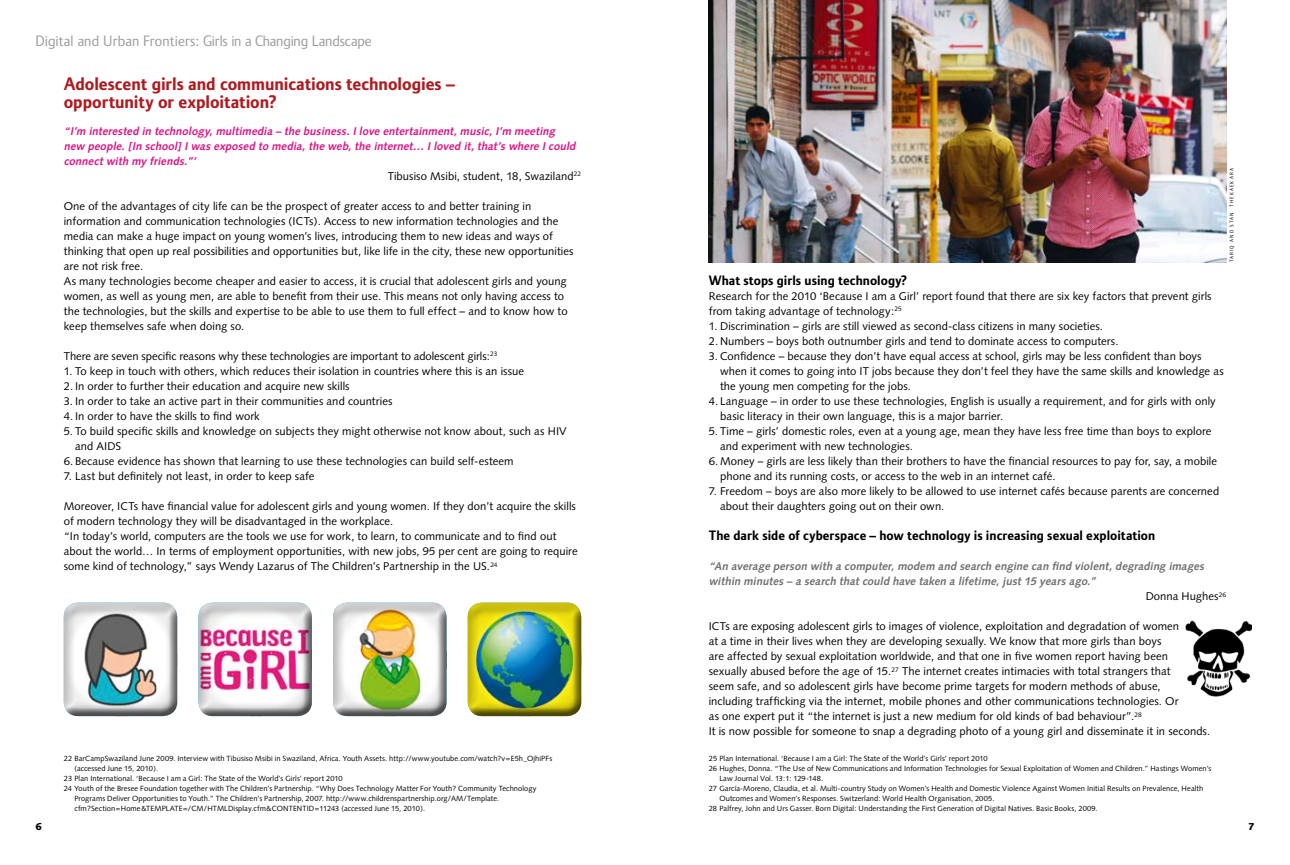
<style>
.page{position:relative;width:1290px;height:865px;background:#fff}
.page>*{position:absolute;margin:0;border:0;box-sizing:border-box;transform-origin:0 0}
.t1{font:700 17.5px/17.5px "Plan";color:#af1a1f}
.t2{font:14.5px "Plan Roman";letter-spacing:-.005em;color:#9c9c9c}
.t3{font:700 13.12px "Plan";letter-spacing:.005em;color:#000}
.t4{font:11.25px/15px "Syntax";letter-spacing:.005em;color:#000}
.t5{font:italic 700 11.25px "Syntax";color:#e11283}
.t6{font:italic 700 11.25px "Syntax";color:#6f6f6e}
.t7{font:900 10px "Syntax";color:#000}
.t8{font:7.5px "Syntax";letter-spacing:.01em;color:#000}
.t9{font:5px "Plan Roman";letter-spacing:.22em;color:#000}
</style>
<div class="page">
<div style="left:63px;top:602px;width:115px;height:106px;background:#fff;opacity:.75"></div>
<div style="left:63px;top:605px;width:115px;height:112px;background:#000;opacity:.75"></div>
<img style="left:709px;top:0;width:517px;height:262px">
<div style="left:467px;top:601px;width:115px;height:106px;background:#fff;opacity:.75"></div>
<div style="left:467px;top:605px;width:115px;height:112px;background:#000;opacity:.75"></div>
<div style="left:332px;top:601px;width:116px;height:106px;background:#fff;opacity:.75"></div>
<div style="left:332px;top:605px;width:116px;height:112px;background:#000;opacity:.75"></div>
<div style="left:197px;top:602px;width:116px;height:105px;background:#fff;opacity:.75"></div>
<div style="left:197px;top:605px;width:116px;height:112px;background:#000;opacity:.75"></div>
<img style="left:1185px;top:620px;width:66px;height:77px">
<p class="t2" style="left:35px;top:33px;width:338px">Digital and Urban Frontiers: Girls in a Changing Landscape</p>
<h1 class="t1" style="left:64px;top:75px;width:392px">Adolescent girls and communications technologies – opportunity or exploitation?</h1>
<p class="t5" style="left:64px;top:125px;width:495px">“I’m interested in technology, multimedia – the business. I love entertainment, music, I’m meeting</p>
<p class="t5" style="left:64px;top:140px;width:515px">new people. [In school] I was exposed to media, the web, the internet… I loved it, that’s where I could</p>
<p class="t5" style="left:64px;top:155px;width:136px">connect with my friends.”’</p>
<p class="t4" style="left:388px;top:169px;width:195px">Tibusiso Msibi, student, 18, Swaziland<sup>22</sup></p>
<p class="t4" style="left:64px;top:199px;width:511px">One of the advantages of city life can be the prospect of greater access to and better training in information and communication technologies (ICTs). Access to new information technologies and the media can make a huge impact on young women’s lives, introducing them to new ideas and ways of thinking that open up real possibilities and opportunities but, like life in the city, these new opportunities are not risk free.<br>As many technologies become cheaper and easier to access, it is crucial that adolescent girls and young women, as well as young men, are able to benefit from their use. This means not only having access to the technologies, but the skills and expertise to be able to use them to full effect – and to know how to keep themselves safe when doing so.</p>
<p class="t4" style="left:64px;top:349px;width:435px">There are seven specific reasons why these technologies are important to adolescent girls:<sup>23</sup></p>
<p class="t4" style="left:64px;top:364px;width:462px">1. To keep in touch with others, which reduces their isolation in countries where this is an issue</p>
<p class="t4" style="left:64px;top:379px;width:287px">2. In order to further their education and acquire new skills</p>
<p class="t4" style="left:64px;top:394px;width:330px">3. In order to take an active part in their communities and countries</p>
<p class="t4" style="left:64px;top:409px;width:198px">4. In order to have the skills to find work</p>
<p class="t4" style="left:75px;top:424px;width:493px;text-indent:-11px">5. To build specific skills and knowledge on subjects they might otherwise not know about, such as HIV and AIDS</p>
<p class="t4" style="left:64px;top:454px;width:451px">6. Because evidence has shown that learning to use these technologies can build self-esteem</p>
<p class="t4" style="left:64px;top:469px;width:252px">7. Last but definitely not least, in order to keep safe</p>
<p class="t4" style="left:64px;top:499px;width:515px">Moreover, ICTs have financial value for adolescent girls and young women. If they don’t acquire the skills of modern technology they will be disadvantaged in the workplace.<br>“In today’s world, computers are the tools we use for work, to learn, to communicate and to find out about the world… In terms of employment opportunities, with new jobs, 95 per cent are going to require some kind of technology,” says Wendy Lazarus of The Children’s Partnership in the US.<sup>24</sup></p>
<p class="t8" style="left:64px;top:753px;width:490px">22 BarCampSwaziland June 2009. Interview with Tibusiso Msibi in Swaziland, Africa. Youth Assets. http://www.youtube.com/watch?v=E5h_OjhiPFs</p>
<p class="t8" style="left:74px;top:763px;width:85px">(accessed June 15, 2010).</p>
<p class="t8" style="left:64px;top:773px;width:280px">23 Plan International. ‘Because I am a Girl: The State of the World’s Girls’ report 2010</p>
<p class="t8" style="left:64px;top:783px;width:474px">24 Youth of the Bresee Foundation together with The Children’s Partnership. “Why Does Technology Matter For Youth? Community Technology</p>
<p class="t8" style="left:74px;top:793px;width:426px">Programs Deliver Opportunities to Youth.” The Children’s Partnership, 2007. http://www.childrenspartnership.org/AM/Template.</p>
<p class="t8" style="left:74px;top:803px;width:352px">cfm?Section=Home&amp;TEMPLATE=/CM/HTMLDisplay.cfm&amp;CONTENTID=11243 (accessed June 15, 2010).</p>
<p class="t9" style="left:1229px;top:262px;width:96px;rotate:-90deg">TARIQ AN D Stan Thekaekara</p>
<p class="t3" style="left:709px;top:273px;width:199px">What stops girls using technology?</p>
<p class="t4" style="left:709px;top:289px;width:504px">Research for the 2010 ‘Because I am a Girl’ report found that there are six key factors that prevent girls from taking advantage of technology:<sup>25</sup></p>
<p class="t4" style="left:709px;top:319px;width:396px">1. Discrimination – girls are still viewed as second-class citizens in many societies.</p>
<p class="t4" style="left:709px;top:334px;width:411px">2. Numbers – boys both outnumber girls and tend to dominate access to computers.</p>
<p class="t4" style="left:720px;top:349px;width:505px;text-indent:-11px">3. Confidence – because they don’t have equal access at school, girls may be less confident than boys when it comes to going into IT jobs because they don’t feel they have the same skills and knowledge as the young men competing for the jobs.</p>
<p class="t4" style="left:720px;top:394px;width:497px;text-indent:-11px">4. Language – in order to use these technologies, English is usually a requirement, and for girls with only basic literacy in their own language, this is a major barrier.</p>
<p class="t4" style="left:709px;top:424px;width:504px">5. Time – girls’ domestic roles, even at a young age, mean they have less free time than boys to explore</p>
<p class="t4" style="left:720px;top:439px;width:194px">and experiment with new technologies.</p>
<p class="t4" style="left:709px;top:454px;width:510px">6.Money – girls are less likely than their brothers to have the financial resources to pay for, say, a mobile</p>
<p class="t4" style="left:720px;top:469px;width:337px">phone and its running costs, or access to the web in an internet café.</p>
<p class="t4" style="left:720px;top:484px;width:501px;text-indent:-11px">7. Freedom – boys are also more likely to be allowed to use internet cafés because parents are concerned about their daughters going out on their own.</p>
<p class="t3" style="left:709px;top:528px;width:448px">The dark side of cyberspace – how technology is increasing sexual exploitation</p>
<p class="t6" style="left:709px;top:560px;width:499px">“An average person with a computer, modem and search engine can find violent, degrading images</p>
<p class="t6" style="left:709px;top:575px;width:391px">within minutes – a search that could have taken a lifetime, j ust 15 years ago.”</p>
<p class="t4" style="left:1145px;top:589px;width:82px">Donna Hughes<sup>26</sup></p>
<p class="t4" style="left:709px;top:619px;width:503px">ICTs are exposing adolescent girls to images of violence, exploitation and degradation of women<br>at a time in their lives when they are developing sexually. We know that more girls than boys<br>are affected by sexual exploitation worldwide, and that one in five women report having been<br>sexually abused before the age of 15.<sup>27</sup> The internet creates intimacies with total strangers that<br>seem safe, and so adolescent girls have become prime targets for modern methods of abuse,<br>including trafficking via the internet, mobile phones and other communications technologies. Or<br>as one expert put it “the internet is just a new medium for old kinds of bad behaviour”.<sup>28<br></sup>It is now possible for someone to snap a degrading photo of a young girl and disseminate it in seconds.</p>
<p class="t8" style="left:709px;top:753px;width:280px">25 Plan International. ‘Because I am a Girl: The State of the World’s Girls’ report 2010</p>
<p class="t8" style="left:709px;top:763px;width:504px">26 Hughes, Donna. “The Use of New Communications and Information Technologies for Sexual Exploitation of Women and Children.” Hastings Women’s</p>
<p class="t8" style="left:719px;top:773px;width:105px">Law Journal Vol. 13:1: 129-148.</p>
<p class="t8" style="left:709px;top:783px;width:496px">27 García-Moreno, Claudia, et al. Multi-country Study on Women’s Health and Domestic Violence Against Women Initial Results on Prevalence, Health</p>
<p class="t8" style="left:719px;top:793px;width:277px">Outcomes and Women’s Responses. Switzerland: World Health Organisation, 2005.</p>
<p class="t8" style="left:709px;top:803px;width:390px">28 Palfrey, John and Urs Gasser. Born Digital: Understanding the First Generation of Digital Natives. Basic Books, 2009.</p>
<p class="t7" style="left:35px;top:820px;width:8px">6</p>
<p class="t7" style="left:1248px;top:820px;width:8px">7</p>
</div>
